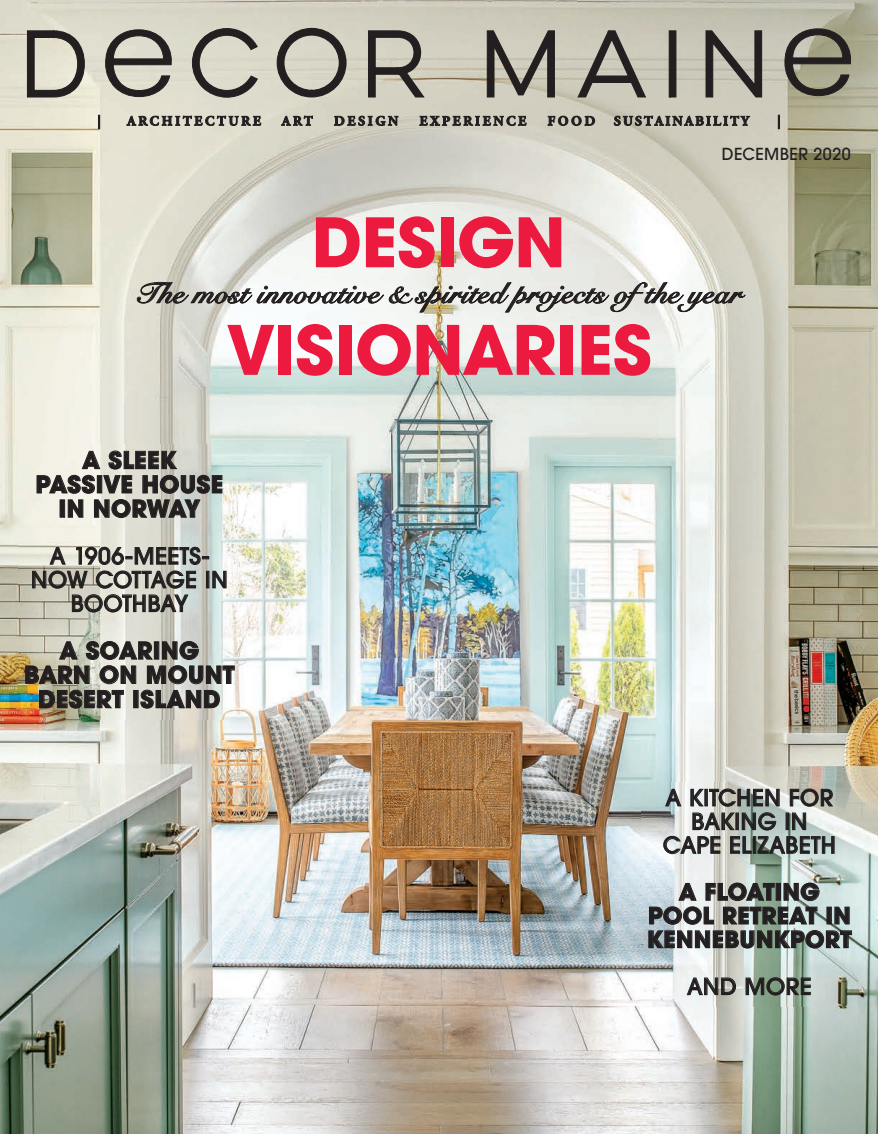
<style>
.page{position:relative;width:878px;height:1134px;background:#fff}
.page>*{position:absolute;margin:0;border:0;box-sizing:border-box;transform-origin:0 0}
.t1{font:700 67.5px/107.6px "ITC Avant Garde Pro";letter-spacing:-.015em;color:#ed1a3f;text-align:center}
.t2{font:700 28.8px "Snell Roundhand";letter-spacing:.015em;color:#231f20}
.t3{font:700 23.4px/24.3px "ITC Avant Garde Pro";letter-spacing:.02em;color:#231f20;text-align:center}
.t4{font:700 22.8px/23.7px "ITC Avant Garde Pro";letter-spacing:.02em;color:#231f20;text-align:center}
.t5{font:500 22.5px/23.7px "ITC Avant Garde Pro";letter-spacing:.02em;color:#231f20;text-align:center}
.t6{font:500 16.5px "ITC Avant Garde Pro";letter-spacing:.025em;color:#231f20}
</style>
<div class="page">
<img style="left:0;top:0;width:878px;height:1134px">
<svg style="left:105px;top:30px;width:66px;height:67px;background:#96938a"></svg>
<svg style="left:27px;top:31px;width:57px;height:66px;background:#99968c"></svg>
<svg style="left:192px;top:28px;width:65px;height:69px;background:#a7a59a"></svg>
<svg style="left:277px;top:28px;width:69px;height:69px;background:#9e9c91"></svg>
<svg style="left:368px;top:31px;width:56px;height:66px;background:#8b877e"></svg>
<svg style="left:487px;top:31px;width:67px;height:66px;background:#89857c"></svg>
<svg style="left:578px;top:31px;width:67px;height:66px;background:#99968c"></svg>
<svg style="left:669px;top:31px;width:7px;height:66px"></svg>
<svg style="left:705px;top:31px;width:56px;height:66px;background:#87857c"></svg>
<svg style="left:784px;top:29px;width:66px;height:67px;background:#797668"></svg>
<svg style="left:98px;top:115px;width:2px;height:14px"></svg>
<svg style="left:778px;top:115px;width:1px;height:14px"></svg>
<svg style="left:127px;top:116px;width:134px;height:10px"></svg>
<svg style="left:281px;top:116px;width:32px;height:9px"></svg>
<svg style="left:334px;top:116px;width:64px;height:10px"></svg>
<svg style="left:419px;top:116px;width:107px;height:10px"></svg>
<svg style="left:548px;top:116px;width:46px;height:10px"></svg>
<svg style="left:614px;top:116px;width:135px;height:10px"></svg>
<img style="left:19px;top:444px;width:226px;height:276px">
<svg style="left:82px;top:451px;width:18px;height:18px"></svg>
<svg style="left:109px;top:451px;width:68px;height:18px"></svg>
<svg style="left:37px;top:475px;width:185px;height:43px;background:#b9b9b1"></svg>
<svg style="left:50px;top:547px;width:15px;height:18px"></svg>
<svg style="left:76px;top:547px;width:133px;height:18px;background:#a3a39c"></svg>
<div style="left:206px;top:571px;width:3px;height:17px;border:1px solid #231f20"></div>
<svg style="left:212px;top:571px;width:14px;height:17px"></svg>
<svg style="left:32px;top:571px;width:164px;height:41px;background:#abaaa1"></svg>
<svg style="left:59px;top:642px;width:18px;height:17px"></svg>
<svg style="left:86px;top:641px;width:66px;height:19px"></svg>
<div style="left:154px;top:642px;width:5px;height:17px;border:1px solid #231f20"></div>
<svg style="left:162px;top:641px;width:36px;height:19px"></svg>
<svg style="left:26px;top:666px;width:63px;height:18px"></svg>
<svg style="left:100px;top:666px;width:36px;height:18px"></svg>
<svg style="left:147px;top:666px;width:87px;height:18px;background:#a5a6a2"></svg>
<svg style="left:39px;top:690px;width:85px;height:18px;background:#908f81"></svg>
<div style="left:133px;top:690px;width:5px;height:18px;border:1px solid #231f20"></div>
<svg style="left:141px;top:690px;width:79px;height:18px"></svg>
<svg style="left:137px;top:282px;width:608px;height:30px"></svg>
<img style="left:641px;top:782px;width:221px;height:224px">
<svg style="left:665px;top:789px;width:16px;height:17px"></svg>
<svg style="left:790px;top:789px;width:42px;height:18px"></svg>
<svg style="left:690px;top:789px;width:89px;height:41px;background:#9ba09b"></svg>
<svg style="left:786px;top:813px;width:20px;height:17px"></svg>
<svg style="left:663px;top:836px;width:57px;height:18px"></svg>
<svg style="left:730px;top:836px;width:21px;height:18px"></svg>
<div style="left:753px;top:837px;width:3px;height:16px;border:1px solid #231f20"></div>
<svg style="left:757px;top:836px;width:77px;height:18px"></svg>
<svg style="left:678px;top:883px;width:18px;height:18px"></svg>
<svg style="left:705px;top:883px;width:69px;height:18px"></svg>
<div style="left:776px;top:883px;width:4px;height:17px;border:1px solid #231f20"></div>
<svg style="left:783px;top:883px;width:36px;height:18px"></svg>
<svg style="left:648px;top:907px;width:203px;height:41px;background:#9ea9a5"></svg>
<svg style="left:687px;top:978px;width:48px;height:17px"></svg>
<svg style="left:745px;top:977px;width:65px;height:18px"></svg>
<p class="t6" style="left:721px;top:143px;width:130px">DECEMBER 2020</p>
<h1 class="t1" style="left:226px;top:188px;width:427px">DESIGN<br>VISIONARIES</h1>
<p class="t2" style="left:136px;top:276px;width:607px">The most innovative &amp; spirited projects ofthe year</p>
<p class="t3" style="left:36px;top:448px;width:189px">A SLEEK<br>PASSIVE HOUSE<br>IN NORWAY</p>
<p class="t5" style="left:31px;top:544px;width:198px">A 1906-MEETS-<br>NOW COTTAGE IN<br>BOOTHBAY</p>
<p class="t3" style="left:24px;top:638px;width:212px">A SOARING<br>BARN ON MOUNT<br>DESERT ISLAND</p>
<p class="t5" style="left:663px;top:786px;width:174px">A KITCHEN FOR<br>BAKING IN<br>CAPE ELIZABETH</p>
<p class="t4" style="left:647px;top:880px;width:206px">A FLOATING<br>POOL RETREAT IN<br>KENNEBUNKPORT</p>
<p class="t5" style="left:687px;top:974px;width:126px">AND MORE</p>
</div>
